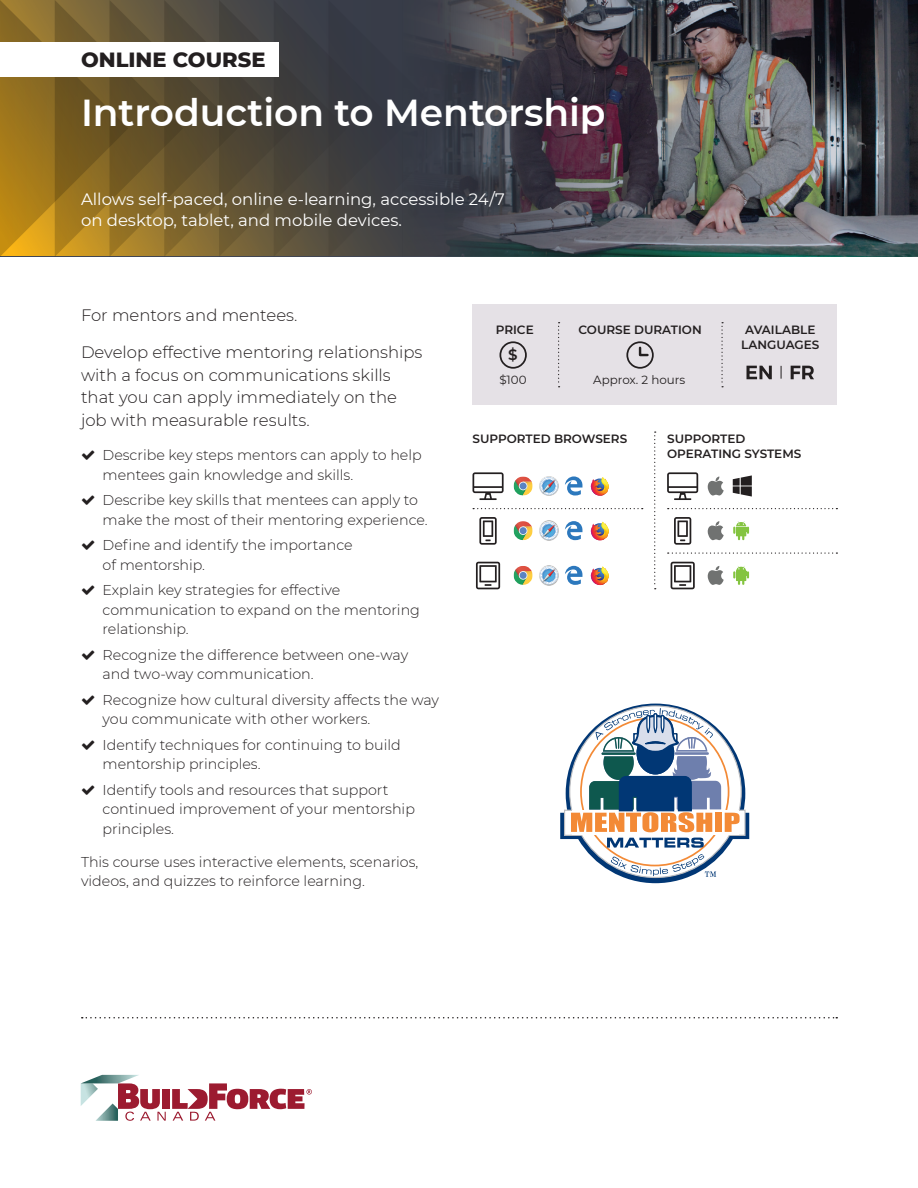
<style>
.page{position:relative;width:918px;height:1188px;background:#fff}
.page>*{position:absolute;margin:0;border:0;box-sizing:border-box;transform-origin:0 0}
.t1{font:600 37.5px "Montserrat";color:#fff}
.t2{font:800 21px "Montserrat";color:#231f20}
.t3{font:300 16.5px/22.5px "Montserrat";color:#231f20}
.t4{font:16.5px/21px "Montserrat";color:#fff}
.t5{font:600 15px "Montserrat";color:#231f20}
.t6{font:300 14.25px/19.5px "Montserrat";color:#231f20}
.t7{font:600 12px/15px "Montserrat";color:#231f20;text-align:center}
.t8{font:11.85px "Montserrat";color:#231f20}
</style>
<div class="page">
<svg style="left:82px;top:1017px;width:755px;height:1px"></svg>
<div style="left:162px;top:1089px;width:8px;height:20px;background:#9c1b30"></div>
<svg style="left:172px;top:1083px;width:140px;height:38px"></svg>
<svg style="left:81px;top:1075px;width:85px;height:46px"></svg>
<div style="left:472px;top:305px;width:365px;height:100px;background:#e5e1e6"></div>
<svg style="left:558px;top:322px;width:2px;height:65px"></svg>
<svg style="left:721px;top:322px;width:2px;height:65px"></svg>
<svg style="left:626px;top:341px;width:28px;height:28px"></svg>
<svg style="left:747px;top:366px;width:25px;height:13px"></svg>
<svg style="left:791px;top:366px;width:23px;height:13px"></svg>
<svg style="left:781px;top:366px;width:1px;height:13px"></svg>
<svg style="left:473px;top:472px;width:31px;height:28px"></svg>
<svg style="left:476px;top:562px;width:24px;height:27px"></svg>
<svg style="left:479px;top:517px;width:18px;height:28px"></svg>
<svg style="left:667px;top:472px;width:31px;height:28px"></svg>
<svg style="left:671px;top:562px;width:24px;height:27px"></svg>
<svg style="left:674px;top:517px;width:17px;height:28px"></svg>
<svg style="left:708px;top:476px;width:16px;height:20px"></svg>
<svg style="left:708px;top:521px;width:16px;height:19px"></svg>
<svg style="left:708px;top:566px;width:16px;height:19px"></svg>
<svg style="left:473px;top:508px;width:170px;height:1px"></svg>
<svg style="left:668px;top:508px;width:169px;height:1px"></svg>
<svg style="left:668px;top:552px;width:169px;height:2px"></svg>
<svg style="left:654px;top:432px;width:2px;height:157px"></svg>
<svg style="left:514px;top:476px;width:19px;height:20px"></svg>
<img style="left:544px;top:476px;width:15px;height:15px">
<svg style="left:539px;top:477px;width:19px;height:19px"></svg>
<svg style="left:540px;top:477px;width:18px;height:18px"></svg>
<svg style="left:540px;top:478px;width:17px;height:17px"></svg>
<svg style="left:591px;top:477px;width:18px;height:19px"></svg>
<svg style="left:591px;top:522px;width:18px;height:19px"></svg>
<svg style="left:591px;top:566px;width:18px;height:19px"></svg>
<img style="left:544px;top:521px;width:15px;height:19px">
<svg style="left:539px;top:521px;width:19px;height:19px"></svg>
<svg style="left:540px;top:522px;width:18px;height:18px"></svg>
<svg style="left:540px;top:522px;width:17px;height:17px"></svg>
<img style="left:544px;top:566px;width:15px;height:19px">
<svg style="left:539px;top:566px;width:19px;height:19px"></svg>
<div style="left:540px;top:567px;width:18px;height:17px;background:#c2d2e6;border-radius:9px"></div>
<svg style="left:540px;top:567px;width:17px;height:17px"></svg>
<svg style="left:514px;top:521px;width:14px;height:19px"></svg>
<svg style="left:514px;top:521px;width:19px;height:19px"></svg>
<svg style="left:514px;top:566px;width:14px;height:19px"></svg>
<svg style="left:514px;top:566px;width:19px;height:19px"></svg>
<svg style="left:565px;top:476px;width:17px;height:20px"></svg>
<svg style="left:565px;top:521px;width:17px;height:19px"></svg>
<svg style="left:565px;top:566px;width:17px;height:19px"></svg>
<svg style="left:733px;top:566px;width:16px;height:19px"></svg>
<svg style="left:733px;top:521px;width:16px;height:19px"></svg>
<svg style="left:733px;top:475px;width:19px;height:22px"></svg>
<svg style="left:499px;top:341px;width:28px;height:28px"></svg>
<svg style="left:0;top:0;width:403px;height:256px;background:#645533"></svg>
<div style="left:403px;top:0;width:43px;height:256px;background:#373b45"></div>
<img style="left:446px;top:0;width:472px;height:256px">
<div style="left:0;top:42px;width:279px;height:34px;background:#fff"></div>
<svg style="left:560px;top:704px;width:189px;height:179px"></svg>
<h2 class="t2" style="left:81px;top:44px;width:186px">ONLINE COURSE</h2>
<h1 class="t1" style="left:81px;top:86px;width:526px">Introduction to Mentorship</h1>
<p class="t4" style="left:81px;top:188px;width:425px">Allows self-paced, online e-learning, accessible 24/7 on desktop, tablet, and mobile devices.</p>
<p class="t3" style="left:81px;top:303px;width:218px">For mentors and mentees.</p>
<p class="t3" style="left:81px;top:341px;width:343px">Develop effective mentoring relationships with a focus on communications skills that you can apply immediately on the job with measurable results.</p>
<p class="t6" style="left:103px;top:445px;width:321px">Describe key steps mentors can apply to help mentees gain knowledge and skills.</p>
<p class="t6" style="left:103px;top:490px;width:327px">Describe key skills that mentees can apply to make the most of their mentoring experience.</p>
<p class="t6" style="left:103px;top:535px;width:252px">Define and identify the importance of mentorship.</p>
<p class="t6" style="left:103px;top:580px;width:319px">Explain key strategies for effective communication to expand on the mentoring relationship.</p>
<p class="t6" style="left:103px;top:644px;width:307px">Recognize the difference between one-way and two-way communication.</p>
<p class="t6" style="left:103px;top:689px;width:338px">Recognize how cultural diversity affects the way you communicate with other workers.</p>
<p class="t6" style="left:103px;top:734px;width:300px">Identify techniques for continuing to build mentorship principles.</p>
<p class="t6" style="left:103px;top:779px;width:314px">Identify tools and resources that support continued improvement of your mentorship principles.</p>
<p class="t6" style="left:81px;top:851px;width:339px">This course uses interactive elements, scenarios, videos, and quizzes to reinforce learning.</p>
<p class="t7" style="left:496px;top:322px;width:39px">PRICE</p>
<p class="t5" style="left:508px;top:345px;width:11px">$</p>
<p class="t8" style="left:499px;top:372px;width:29px">$100</p>
<p class="t7" style="left:578px;top:322px;width:125px">COURSE DURATION</p>
<p class="t7" style="left:741px;top:322px;width:80px">AVAILABLE<br>LANGUAGES</p>
<p class="t8" style="left:593px;top:372px;width:94px">Approx. 2 hours</p>
<p class="t7" style="left:472px;top:431px;width:156px">SUPPORTED BROWSERS</p>
<p class="t7" style="left:667px;top:431px;width:136px;text-align:left">SUPPORTED<br>OPERATING SYSTEMS</p>
</div>
